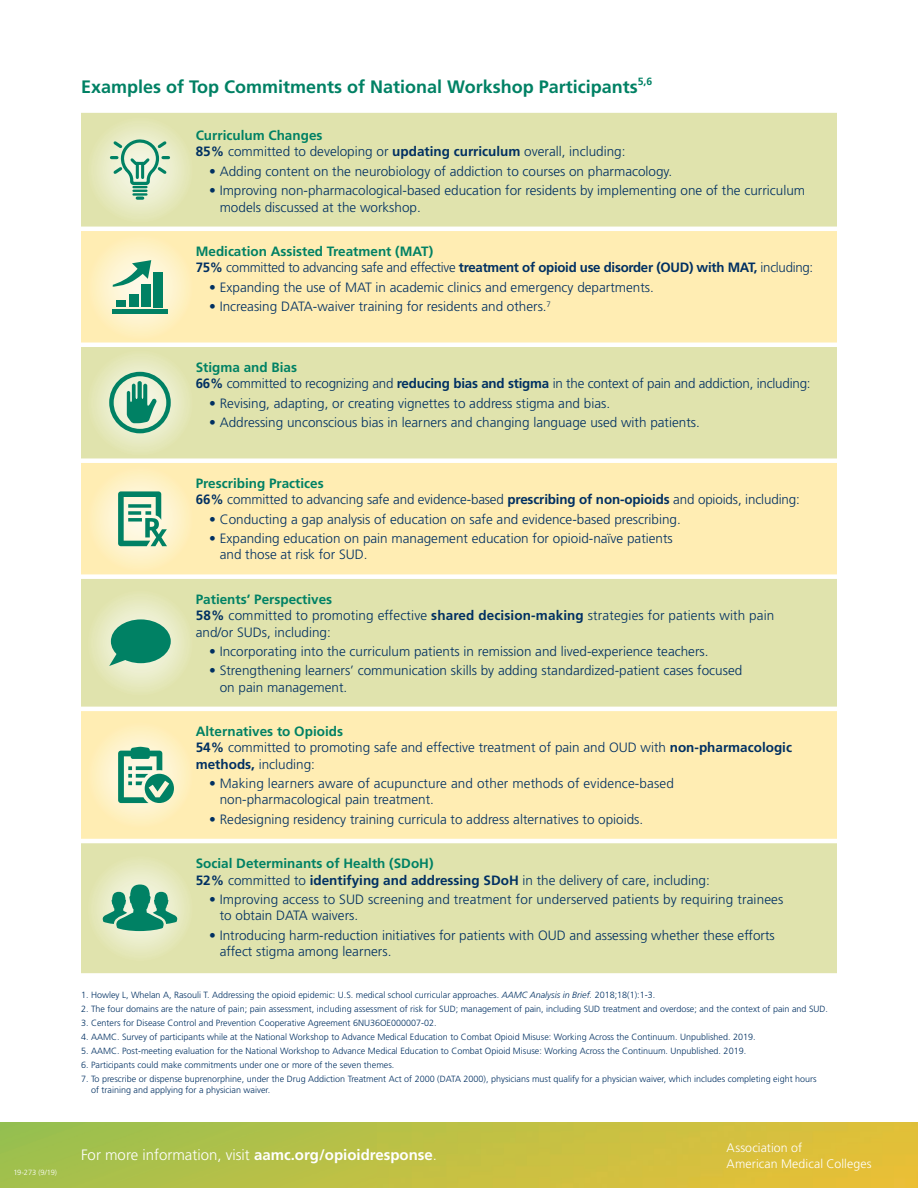
<style>
.page{position:relative;width:918px;height:1188px;background:#fff}
.page>*{position:absolute;margin:0;border:0;box-sizing:border-box;transform-origin:0 0}
.t1{font:700 18px "Frutiger";color:#008164}
.t2{font:300 15px "Frutiger";color:#fff}
.t3{font:300 13.5px/16.2px "Frutiger";color:#003062}
.t4{font:300 13.5px/16.2px "Frutiger";letter-spacing:-.02em;color:#003062}
.t5{font:300 12.3px/16px "Frutiger";letter-spacing:.01em;color:#fff}
.t6{font:700 10.5px "Frutiger";color:#008164}
.t7{font:300 9px/10.8px "Frutiger";color:#003062}
.t8{font:300 7.5px "Frutiger";letter-spacing:-.025em;color:#fff}
.s1{font-weight:700;color:#008164}
.s2{font-weight:700}
.s3{font-style:italic}
</style>
<div class="page">
<img style="left:0;top:1122px;width:918px;height:66px">
<div style="left:81px;top:113px;width:756px;height:860px;background:#e0e3ad"></div>
<svg style="left:81px;top:231px;width:756px;height:608px;background:#f2e8b0"></svg>
<hr style="left:81px;top:227px;width:756px;height:4px;background:#fff">
<hr style="left:81px;top:343px;width:756px;height:4px;background:#fff">
<div style="left:81px;top:458px;width:756px;height:5px;background:#fff"></div>
<div style="left:81px;top:574px;width:756px;height:5px;background:#fff"></div>
<hr style="left:81px;top:707px;width:756px;height:4px;background:#fff">
<hr style="left:81px;top:839px;width:756px;height:4px;background:#fff">
<svg style="left:87px;top:855px;width:106px;height:106px;background:#e5e8bc"></svg>
<svg style="left:87px;top:722px;width:106px;height:106px;background:#fef0c2"></svg>
<svg style="left:87px;top:466px;width:106px;height:106px;background:#fdf0c2"></svg>
<svg style="left:118px;top:491px;width:49px;height:55px;background:#88c0a4"></svg>
<svg style="left:87px;top:590px;width:106px;height:106px;background:#e6e9bf"></svg>
<svg style="left:87px;top:117px;width:106px;height:106px;background:#e4e7ba"></svg>
<svg style="left:87px;top:350px;width:106px;height:106px;background:#dae3bb"></svg>
<div style="left:109px;top:372px;width:62px;height:61px;border:4px solid #008164;border-radius:50%"></div>
<svg style="left:127px;top:381px;width:30px;height:42px"></svg>
<svg style="left:87px;top:234px;width:106px;height:106px;background:#f8eec3"></svg>
<hr style="left:112px;top:309px;width:56px;height:4px;background:#008164">
<div style="left:117px;top:301px;width:9px;height:6px;background:#008164"></div>
<div style="left:129px;top:294px;width:9px;height:13px;background:#008164"></div>
<div style="left:154px;top:272px;width:9px;height:35px;background:#008164"></div>
<div style="left:141px;top:284px;width:9px;height:23px;background:#008164"></div>
<svg style="left:113px;top:260px;width:38px;height:27px"></svg>
<svg style="left:108px;top:138px;width:64px;height:62px;background:#bbd8bb"></svg>
<svg style="left:103px;top:885px;width:74px;height:46px;background:#66b092"></svg>
<div style="left:111px;top:619px;width:60px;height:44px;background:#008164;border-radius:50%"></div>
<svg style="left:109px;top:652px;width:18px;height:14px"></svg>
<svg style="left:118px;top:747px;width:56px;height:56px;background:#82bda0"></svg>
<p class="t8" style="left:14px;top:1168px;width:45px">19-273 (9/19)</p>
<h1 class="t1" style="left:81px;top:77px;width:558px">Examples of Top Commitments of National Workshop Participants</h1>
<p class="t6" style="left:638px;top:75px;width:16px">5,6</p>
<p class="t3" style="left:196px;top:128px;width:431px"><span class="s1">Curriculum Changes<br></span><span class="s2">85%</span> committed to developing or <span class="s2">updating curriculum</span> overall, including:</p>
<p class="t3" style="left:209px;top:163px;width:464px">• Adding content on the neurobiology of addiction to courses on pharmacology.</p>
<p class="t3" style="left:220px;top:183px;width:587px;text-indent:-11px">• Improving non-pharmacological-based education for residents by implementing one of the curriculum models discussed at the workshop.</p>
<p class="t4" style="left:196px;top:244px;width:619px"><span class="s1">Medication Assisted Treatment (MAT)<br></span><span class="s2">75%</span> committed to advancing safe and effective <span class="s2">treatment of opioid use disorder (OUD) with MAT,</span> including:</p>
<p class="t3" style="left:209px;top:279px;width:446px">• Expanding the use of MAT in academic clinics and emergency departments.</p>
<p class="t3" style="left:209px;top:299px;width:343px">• Increasing DATA-waiver training for residents and others.<sup>7</sup></p>
<p class="t3" style="left:196px;top:360px;width:616px"><span class="s1">Stigma and Bias<br></span><span class="s2">66%</span> committed to recognizing and <span class="s2">reducing bias and stigma</span> in the context of pain and addiction, including:</p>
<p class="t3" style="left:209px;top:395px;width:402px">• Revising, adapting, or creating vignettes to address stigma and bias.</p>
<p class="t3" style="left:209px;top:415px;width:492px">• Addressing unconscious bias in learners and changing language used with patients.</p>
<p class="t3" style="left:196px;top:476px;width:606px"><span class="s1">Prescribing Practices<br></span><span class="s2">66%</span> committed to advancing safe and evidence-based <span class="s2">prescribing of non-opioids</span> and opioids, including:</p>
<p class="t3" style="left:209px;top:511px;width:473px">• Conducting a gap analysis of education on safe and evidence-based prescribing.</p>
<p class="t3" style="left:220px;top:531px;width:455px;text-indent:-11px">• Expanding education on pain management education for opioid-naïve patients and those at risk for SUD.</p>
<p class="t3" style="left:196px;top:592px;width:580px"><span class="s1">Patients’ Perspectives<br></span><span class="s2">58%</span> committed to promoting effective <span class="s2">shared decision-making</span> strategies for patients with pain and/or SUDs, including:</p>
<p class="t3" style="left:209px;top:643px;width:501px">• Incorporating into the curriculum patients in remission and lived-experience teachers.</p>
<p class="t3" style="left:220px;top:663px;width:524px;text-indent:-11px">• Strengthening learners’ communication skills by adding standardized-patient cases focused on pain management.</p>
<p class="t3" style="left:196px;top:724px;width:598px"><span class="s1">Alternatives to Opioids<br></span><span class="s2">54%</span> committed to promoting safe and effective treatment of pain and OUD with <span class="s2">non-pharmacologic methods,</span> including:</p>
<p class="t3" style="left:220px;top:776px;width:456px;text-indent:-11px">• Making learners aware of acupuncture and other methods of evidence-based non-pharmacological pain treatment.</p>
<p class="t3" style="left:209px;top:811px;width:436px">• Redesigning residency training curricula to address alternatives to opioids.</p>
<p class="t3" style="left:196px;top:856px;width:516px"><span class="s1">Social Determinants of Health (SDoH)<br></span><span class="s2">52%</span> committed to <span class="s2">identifying and addressing SDoH</span> in the delivery of care, including:</p>
<p class="t3" style="left:220px;top:892px;width:565px;text-indent:-11px">• Improving access to SUD screening and treatment for underserved patients by requiring trainees to obtain DATA waivers.</p>
<p class="t3" style="left:220px;top:927px;width:557px;text-indent:-11px">• Introducing harm-reduction initiatives for patients with OUD and assessing whether these efforts affect stigma among learners.</p>
<p class="t7" style="left:81px;top:990px;width:576px">1. Howley L, Whelan A, Rasouli T. Addressing the opioid epidemic: U.S. medical school curricular approaches. <span class="s3">AAMC Analysis in Brief.</span> 2018;18(1):1-3.</p>
<p class="t7" style="left:81px;top:1004px;width:749px">2. The four domains are the nature of pain; pain assessment, including assessment of risk for SUD; management of pain, including SUD treatment and overdose; and the context of pain and SUD.</p>
<p class="t7" style="left:81px;top:1018px;width:357px">3. Centers for Disease Control and Prevention Cooperative Agreement 6NU36OE000007-02.</p>
<p class="t7" style="left:81px;top:1032px;width:676px">4. AAMC. Survey of participants while at the National Workshop to Advance Medical Education to Combat Opioid Misuse: Working Across the Continuum. Unpublished. 2019.</p>
<p class="t7" style="left:81px;top:1046px;width:667px">5. AAMC. Post-meeting evaluation for the National Workshop to Advance Medical Education to Combat Opioid Misuse: Working Across the Continuum. Unpublished. 2019.</p>
<p class="t7" style="left:81px;top:1060px;width:315px">6. Participants could make commitments under one or more of the seven themes.</p>
<p class="t7" style="left:91px;top:1074px;width:727px;text-indent:-10px">7. To prescribe or dispense buprenorphine, under the Drug Addiction Treatment Act of 2000 (DATA 2000), physicians must qualify for a physician waiver, which includes completing eight hours of training and applying for a physician waiver.</p>
<p class="t2" style="left:81px;top:1146px;width:358px">For more information, visit <span class="s2">aamc.org/opioidresponse</span>.</p>
<p class="t5" style="left:727px;top:1139px;width:146px">Association of<br>American Medical Colleges</p>
</div>
